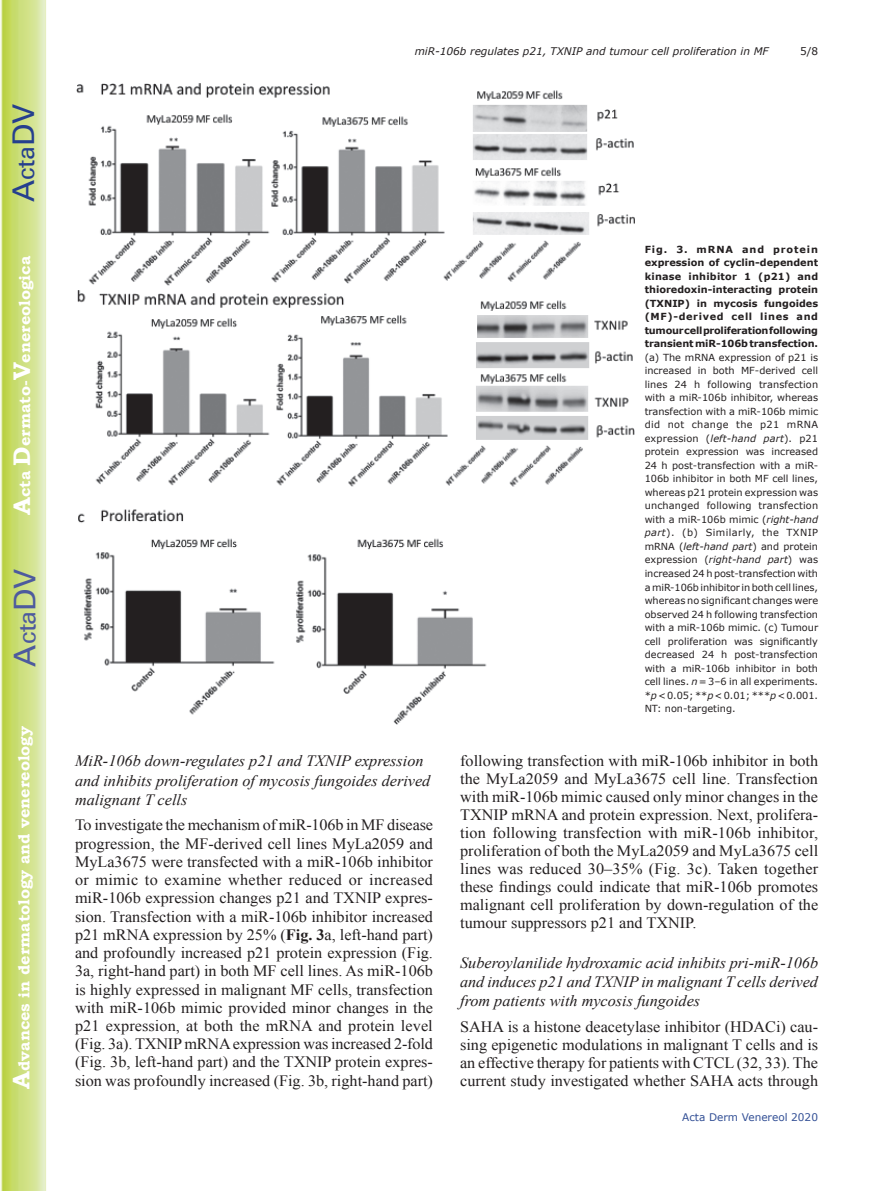
<style>
.page{position:relative;width:893px;height:1191px;background:#fff}
.page>*{position:absolute;margin:0;border:0;box-sizing:border-box;transform-origin:0 0}
.t1{font:30px "Univers";color:#4d5a9e}
.t2{font:30px "Univers";color:#253f8e}
.t3{font:15.75px/18.3px "Times New Roman";color:#231f20;text-align:justify}
.t4{font:italic 15.75px/19.2px "Times New Roman";color:#231f20}
.t5{font:700 15.75px "Bookman Old Style";color:#fff}
.t6{font:italic 10.5px "Verdana";color:#231f20}
.t7{font:10.5px "Verdana";color:#324f95}
.t8{font:10.5px "Verdana";color:#231f20}
.t9{font:9.75px/13.5px "Verdana";color:#231f20;text-align:justify}
.t10{font:700 9.75px/13.5px "Verdana";letter-spacing:-.01em;color:#231f20;text-align:justify}
.s1{font-size:24px}
.s2{font-weight:700}
.s3{font-style:italic}
</style>
<div class="page">
<svg style="left:1px;top:0;width:45px;height:1191px;background:#cfe084"></svg>
<img style="left:76px;top:83px;width:559px;height:642px">
<h1 class="t2" style="left:6px;top:202px;width:100px;rotate:-90deg">A<span class="s1">cta</span>DV</h1>
<p class="t5" style="left:15px;top:515px;width:260px;rotate:-90deg"><span class="s1">A</span>cta <span class="s1">D</span>ermato-<span class="s1">V</span>enereologica</p>
<h1 class="t1" style="left:7px;top:666px;width:100px;rotate:-90deg">A<span class="s1">cta</span>DV</h1>
<p class="t5" style="left:15px;top:1088px;width:364px;rotate:-90deg"><span class="s1">A</span>dvances in dermatology and venereology</p>
<p class="t6" style="left:415px;top:44px;width:355px">miR-106b regulates p21, TXNIP and tumour cell proliferation in MF</p>
<p class="t8" style="left:800px;top:44px;width:20px">5/8</p>
<p class="t4" style="left:75px;top:751px;width:357px">MiR-106b down-regulates p21 and TXNIP expression and inhibits proliferation of mycosis fungoides derived malignant T cells</p>
<p class="t3" style="left:75px;top:815px;width:360px">To investigate the mechanism of miR-106b in MF disease progression, the MF-derived cell lines MyLa2059 and MyLa3675 were transfected with a miR-106b inhibitor or mimic to examine whether reduced or increased miR-106b expression changes p21 and TXNIP expres&shy;sion. Transfection with a miR-106b inhibitor increased p21 mRNA expression by 25% (<span class="s2">Fig. 3</span>a, left-hand part) and profoundly increased p21 protein expression (Fig.<br>3a, right-hand part) in both MF cell lines. As miR-106b is highly expressed in malignant MF cells, transfection with miR-106b mimic provided minor changes in the p21 expression, at both the mRNA and protein level (Fig. 3a). TXNIP mRNA expression was increased 2-fold (Fig. 3b, left-hand part) and the TXNIP protein expres&shy;sion was profoundly increased (Fig. 3b, right-hand part)</p>
<p class="t10" style="left:645px;top:242px;width:175px">Fig. 3. mRNA and protein expression of cyclin-dependent kinase inhibitor 1 (p21) and thioredoxin-interacting protein (TXNIP) in mycosis fungoides (MF)-derived cell lines and tumour cell proliferation following transient miR-106b transfection.</p>
<p class="t9" style="left:645px;top:351px;width:175px">(a) The mRNA expression of p21 is increased in both MF-derived cell lines 24 h following transfection with a miR-106b inhibitor, whereas transfection with a miR-106b mimic did not change the p21 mRNA expression (<span class="s3">left-hand part</span>). p21 protein expression was increased 24 h post-transfection with a miR-106b inhibitor in both MF cell lines, whereas p21 protein expression was unchanged following transfection with a miR-106b mimic (<span class="s3">right-hand part</span>). (b) Similarly, the TXNIP mRNA (<span class="s3">left-hand part</span>) and protein expression (<span class="s3">right-hand part</span>) was increased 24 h post-transfection with a miR-106b inhibitor in both cell lines, whereas no significant changes were observed 24 h following transfection with a miR-106b mimic. (c) Tumour cell proliferation was significantly decreased 24 h post-transfection with a miR-106b inhibitor in both cell lines. <span class="s3">n</span>=3–6 in all experiments. *<span class="s3">p</span>&lt;0.05; **<span class="s3">p</span>&lt;0.01; ***<span class="s3">p</span>&lt;0.001.<br>NT: non-targeting.</p>
<p class="t3" style="left:460px;top:752px;width:360px">following transfection with miR-106b inhibitor in both the MyLa2059 and MyLa3675 cell line. Transfection with miR-106b mimic caused only minor changes in the TXNIP mRNA and protein expression. Next, prolifera&shy;tion following transfection with miR-106b inhibitor, proliferation of both the MyLa2059 and MyLa3675 cell lines was reduced 30–35% (Fig. 3c). Taken together these findings could indicate that miR-106b promotes malignant cell proliferation by down-regulation of the tumour suppressors p21 and TXNIP.</p>
<p class="t4" style="left:460px;top:953px;width:359px;text-align:justify">Suberoylanilide hydroxamic acid inhibits pri-miR-106b and induces p21 and TXNIP in malignant T cells derived from patients with mycosis fungoides</p>
<p class="t3" style="left:460px;top:1017px;width:359px">SAHA is a histone deacetylase inhibitor (HDACi) cau&shy;sing epigenetic modulations in malignant T cells and is an effective therapy for patients with CTCL (32, 33). The current study investigated whether SAHA acts through</p>
<p class="t7" style="left:682px;top:1110px;width:137px">Acta Derm Venereol 2020</p>
</div>
